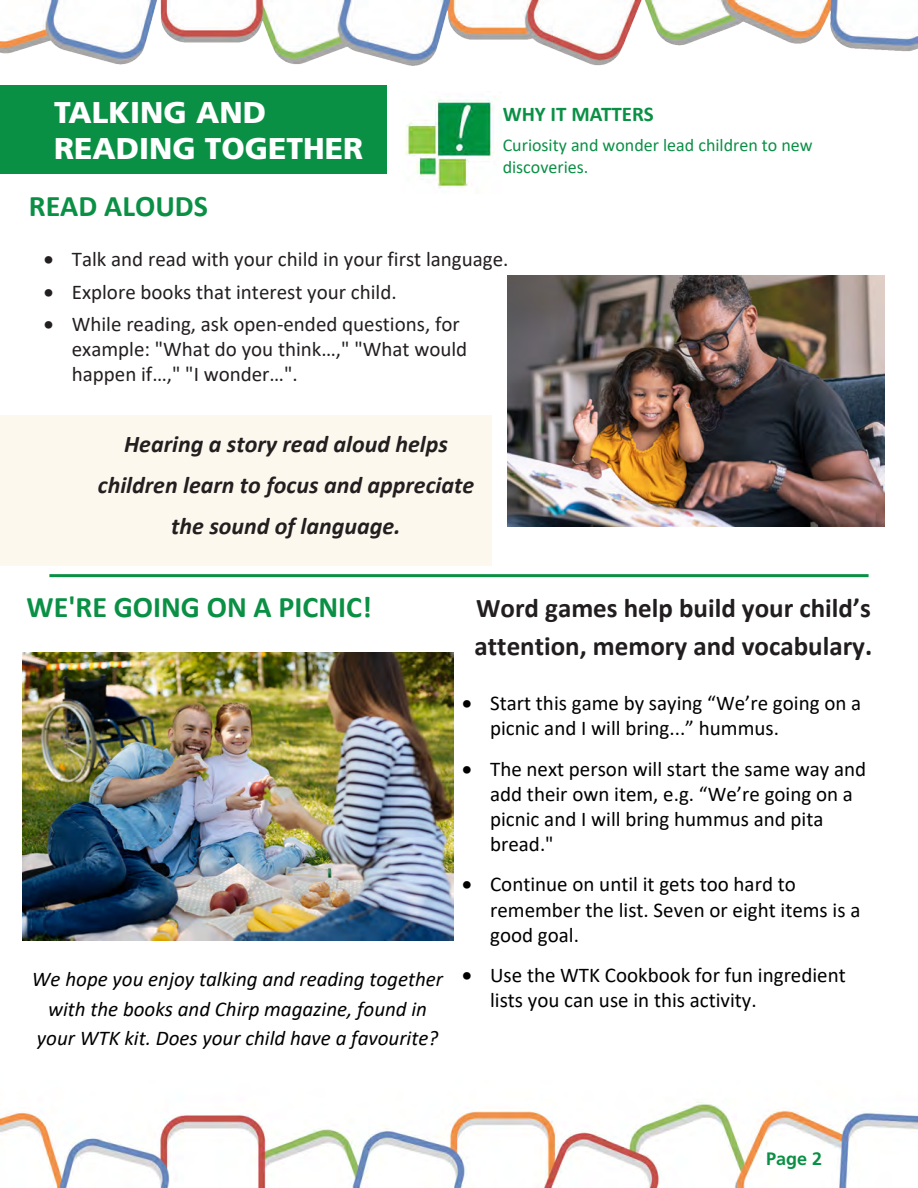
<style>
.page{position:relative;width:918px;height:1188px;background:#fff}
.page>*{position:absolute;margin:0;border:0;box-sizing:border-box;transform-origin:0 0}
.t1{font:700 30px "Calibri";color:#0a9045}
.t2{font:900 30px/36px "Frutiger LT Std";color:#fff}
.t3{font:700 27px/37.8px "Calibri";color:#221e1f}
.t4{font:italic 700 24px/41.1px "Calibri";color:#231f20;text-align:center}
.t5{font:21px/25.2px "Calibri";color:#000}
.t6{font:21px/24.9px "Calibri";color:#231f20}
.t7{font:italic 21px/29.4px "Calibri";color:#000;text-align:center}
.t8{font:700 21px "Calibri";color:#0a9045}
.t9{font:18px/21.6px "Calibri";color:#0a9045}
.t10{font:700 18px "Frutiger LT Std";color:#0a9045}
</style>
<div class="page">
<img style="left:0;top:1102px;width:918px;height:86px">
<img style="left:0;top:0;width:918px;height:66px">
<hr style="left:49px;top:574px;width:820px;height:3px;background:#0a9045">
<div style="left:0;top:415px;width:492px;height:150px;background:#fdf8ee"></div>
<img style="left:405px;top:99px;width:97px;height:93px">
<img style="left:508px;top:275px;width:377px;height:252px">
<div style="left:0;top:85px;width:386px;height:89px;background:#0a9045"></div>
<img style="left:22px;top:653px;width:432px;height:288px">
<h1 class="t2" style="left:54px;top:94px;width:311px">TALKING AND<br>READING TOGETHER</h1>
<p class="t8" style="left:503px;top:100px;width:153px">WHY IT MATTERS</p>
<p class="t9" style="left:503px;top:134px;width:312px">Curiosity and wonder lead children to new discoveries.</p>
<p class="t1" style="left:29px;top:185px;width:181px">READ ALOUDS</p>
<p class="t6" style="left:44px;top:246px;width:466px">• Talk and read with your child in your first language.</p>
<p class="t6" style="left:44px;top:279px;width:354px">• Explore books that interest your child.</p>
<p class="t6" style="left:72px;top:311px;width:397px;text-indent:-28px">• While reading, ask open-ended questions, for example: "What do you think…," "What would happen if…," "I wonder…".</p>
<p class="t4" style="left:98px;top:422px;width:378px">Hearing a story read aloud helps children learn to focus and appreciate the sound of language.</p>
<h1 class="t1" style="left:27px;top:586px;width:347px">WE'RE GOING ON A PICNIC!</h1>
<p class="t7" style="left:32px;top:964px;width:413px">We hope you enjoy talking and reading together with the books and Chirp magazine, found in your WTK kit. Does your child have a favourite?</p>
<p class="t3" style="left:475px;top:589px;width:399px">Word games help build your child’s attention, memory and vocabulary.</p>
<p class="t5" style="left:490px;top:690px;width:373px;text-indent:-28px">• Start this game by saying “We’re going on a picnic and I will bring...” hummus.</p>
<p class="t5" style="left:490px;top:755px;width:378px;text-indent:-28px">• The next person will start the same way and add their own item, e.g. “We’re going on a picnic and I will bring hummus and pita bread."</p>
<p class="t5" style="left:490px;top:871px;width:372px;text-indent:-28px">• Continue on until it gets too hard to remember the list. Seven or eight items is a good goal.</p>
<p class="t5" style="left:490px;top:962px;width:357px;text-indent:-28px">• Use the WTK Cookbook for fun ingredient lists you can use in this activity.</p>
<p class="t10" style="left:766px;top:1148px;width:58px">Page 2</p>
</div>
